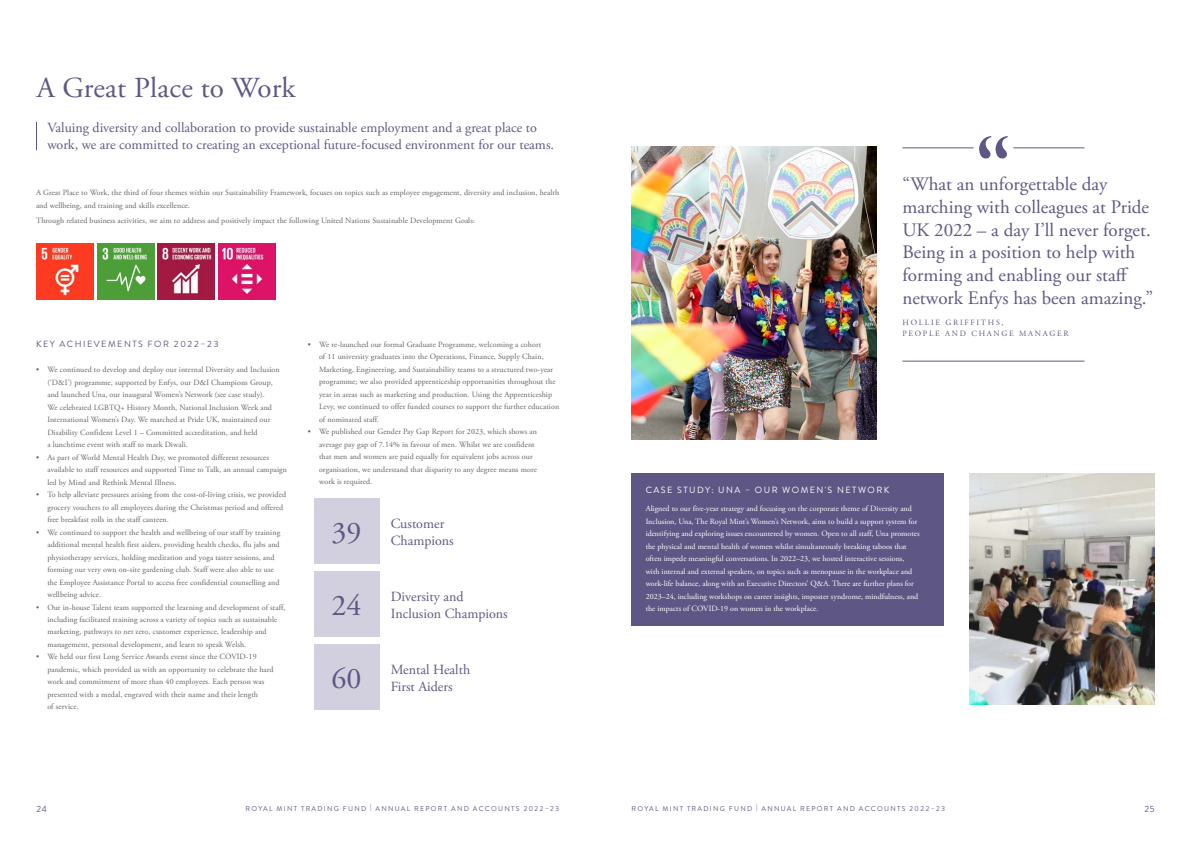
<style>
.page{position:relative;width:1191px;height:842px;background:#fff}
.page>*{position:absolute;margin:0;border:0;box-sizing:border-box;transform-origin:0 0}
.t1{font:30px "Adobe Garamond Pro";color:#5e5785}
.t2{font:29px "Adobe Garamond Pro";letter-spacing:.01em;color:#5e5785}
.t3{font:19px/22.8px "Adobe Garamond Pro";color:#5e5785}
.t4{font:14px/16.8px "Adobe Garamond Pro";color:#5e5785}
.t5{font:9px "Brandon Grotesque";letter-spacing:.16em;color:#fff}
.t6{font:9px "Brandon Grotesque";letter-spacing:.16em;color:#5e5785}
.t7{font:8px/12.5px "Adobe Garamond Pro";letter-spacing:.01em;color:#646363}
.t8{font:8px/12.5px "Adobe Garamond Pro";color:#fff}
.t9{font:8px/11px "Adobe Garamond Pro";letter-spacing:.215em;color:#5e5785}
.t10{font:7px "Brandon Grotesque";letter-spacing:.18em;color:#5e5785}
</style>
<div class="page">
<svg style="left:36px;top:122px;width:1px;height:28px"></svg>
<hr style="left:902px;top:361px;width:182px;height:1px;background:#5e5785">
<hr style="left:902px;top:147px;width:71px;height:1px;background:#5e5785">
<hr style="left:1013px;top:147px;width:71px;height:1px;background:#5e5785">
<svg style="left:979px;top:136px;width:28px;height:23px"></svg>
<div style="left:631px;top:473px;width:313px;height:152px;background:#5e5785"></div>
<img style="left:37px;top:243px;width:56px;height:57px">
<img style="left:97px;top:243px;width:57px;height:57px">
<img style="left:158px;top:243px;width:57px;height:57px">
<img style="left:219px;top:243px;width:56px;height:57px">
<div style="left:314px;top:499px;width:65px;height:65px;background:#d2cfdf"></div>
<div style="left:314px;top:572px;width:65px;height:65px;background:#d2cfdf"></div>
<div style="left:314px;top:644px;width:65px;height:66px;background:#d2cfdf"></div>
<img style="left:631px;top:147px;width:245px;height:293px">
<img style="left:969px;top:474px;width:186px;height:231px">
<h2 class="t2" style="left:37px;top:70px;width:260px">A Great Place to Work</h2>
<h3 class="t4" style="left:47px;top:120px;width:508px">Valuing diversity and collaboration to provide sustainable employment and a great place to work, we are committed to creating an exceptional future-focused environment for our teams.</h3>
<p class="t7" style="left:36px;top:187px;width:525px">A Great Place to Work, the third of four themes within our Sustainability Framework, focuses on topics such as employee engagement, diversity and inclusion, health and wellbeing, and training and skills excellence.</p>
<p class="t7" style="left:36px;top:215px;width:440px">Through related business activities, we aim to address and positively impact the following United Nations Sustainable Development Goals:</p>
<p class="t6" style="left:36px;top:338px;width:184px">KEY ACHIEVEMENTS FOR 2022–23</p>
<p class="t7" style="left:47px;top:363px;width:234px;text-indent:-11px">• We continued to develop and deploy our internal Diversity and Inclusion (‘D&amp;I’) programme, supported by Enfys, our D&amp;I Champions Group, and launched Una, our inaugural Women’s Network (see case study).<br>We celebrated LGBTQ+ History Month, National Inclusion Week and International Women’s Day. We marched at Pride UK, maintained our Disability Confident Level 1 – Committed accreditation, and held<br>a lunchtime event with staff to mark Diwali.</p>
<p class="t7" style="left:47px;top:451px;width:241px;text-indent:-11px">• As part of World Mental Health Day, we promoted different resources available to staff resources and supported Time to Talk, an annual campaign led by Mind and Rethink Mental Illness.</p>
<p class="t7" style="left:47px;top:488px;width:240px;text-indent:-11px">• To help alleviate pressures arising from the cost-of-living crisis, we provided grocery vouchers to all employees during the Christmas period and offered free breakfast rolls in the staff canteen.</p>
<p class="t7" style="left:47px;top:526px;width:234px;text-indent:-11px">• We continued to support the health and wellbeing of our staff by training additional mental health first aiders, providing health checks, flu jabs and physiotherapy services, holding meditation and yoga taster sessions, and forming our very own on-site gardening club. Staff were also able to use the Employee Assistance Portal to access free confidential counselling and wellbeing advice.</p>
<p class="t7" style="left:47px;top:601px;width:239px;text-indent:-11px">• Our in-house Talent team supported the learning and development of staff, including facilitated training across a variety of topics such as sustainable marketing, pathways to net zero, customer experience, leadership and management, personal development, and learn to speak Welsh.</p>
<p class="t7" style="left:47px;top:651px;width:228px;text-indent:-11px">• We held our first Long Service Awards event since the COVID-19 pandemic, which provided us with an opportunity to celebrate the hard work and commitment of more than 40 employees. Each person was presented with a medal, engraved with their name and their length<br>of service.</p>
<p class="t7" style="left:319px;top:338px;width:242px;text-indent:-11px">• We re-launched our formal Graduate Programme, welcoming a cohort<br>of 11 university graduates into the Operations, Finance, Supply Chain, Marketing, Engineering, and Sustainability teams to a structured two-year programme; we also provided apprenticeship opportunities throughout the year in areas such as marketing and production. Using the Apprenticeship Levy, we continued to offer funded courses to support the further education of nominated staff.</p>
<p class="t7" style="left:319px;top:426px;width:219px;text-indent:-11px">• We published our Gender Pay Gap Report for 2023, which shows an average pay gap of 7.14% in favour of men. Whilst we are confident that men and women are paid equally for equivalent jobs across our organisation, we understand that disparity to any degree means more work is required.</p>
<h1 class="t1" style="left:331px;top:515px;width:31px">39</h1>
<h3 class="t4" style="left:391px;top:516px;width:64px">Customer<br>Champions</h3>
<h1 class="t1" style="left:331px;top:587px;width:31px">24</h1>
<h3 class="t4" style="left:391px;top:589px;width:118px">Diversity and<br>Inclusion Champions</h3>
<h1 class="t1" style="left:331px;top:660px;width:31px">60</h1>
<h3 class="t4" style="left:391px;top:661px;width:81px">Mental Health<br>First Aiders</h3>
<h3 class="t3" style="left:902px;top:173px;width:252px">“What an unforgettable day marching with colleagues at Pride<br>UK 2022 – a day I’ll never forget.<br>Being in a position to help with forming and enabling our staff network Enfys has been amazing.”</h3>
<p class="t9" style="left:902px;top:317px;width:168px">HOLLIE GRIFFITHS,<br>PEOPLE AND CHANGE MANAGER</p>
<p class="t5" style="left:646px;top:484px;width:245px">CASE STUDY: UNA – OUR WOMEN'S NETWORK</p>
<p class="t8" style="left:645px;top:503px;width:275px">Aligned to our five-year strategy and focusing on the corporate theme of Diversity and Inclusion, Una, The Royal Mint’s Women’s Network, aims to build a support system for identifying and exploring issues encountered by women. Open to all staff, Una promotes the physical and mental health of women whilst simultaneously breaking taboos that often impede meaningful conversations. In 2022–23, we hosted interactive sessions, with internal and external speakers, on topics such as menopause in the workplace and work-life balance, along with an Executive Directors’ Q&amp;A. There are further plans for 2023–24, including workshops on career insights, imposter syndrome, mindfulness, and the impacts of COVID-19 on women in the workplace.</p>
<p class="t6" style="left:36px;top:803px;width:12px">24</p>
<p class="t10" style="left:246px;top:803px;width:315px">ROYAL MINT TRADING FUND | ANNUAL REPORT AND ACCOUNTS 2022–23</p>
<p class="t10" style="left:631px;top:803px;width:315px">ROYAL MINT TRADING FUND | ANNUAL REPORT AND ACCOUNTS 2022–23</p>
<p class="t6" style="left:1144px;top:803px;width:12px">25</p>
</div>
